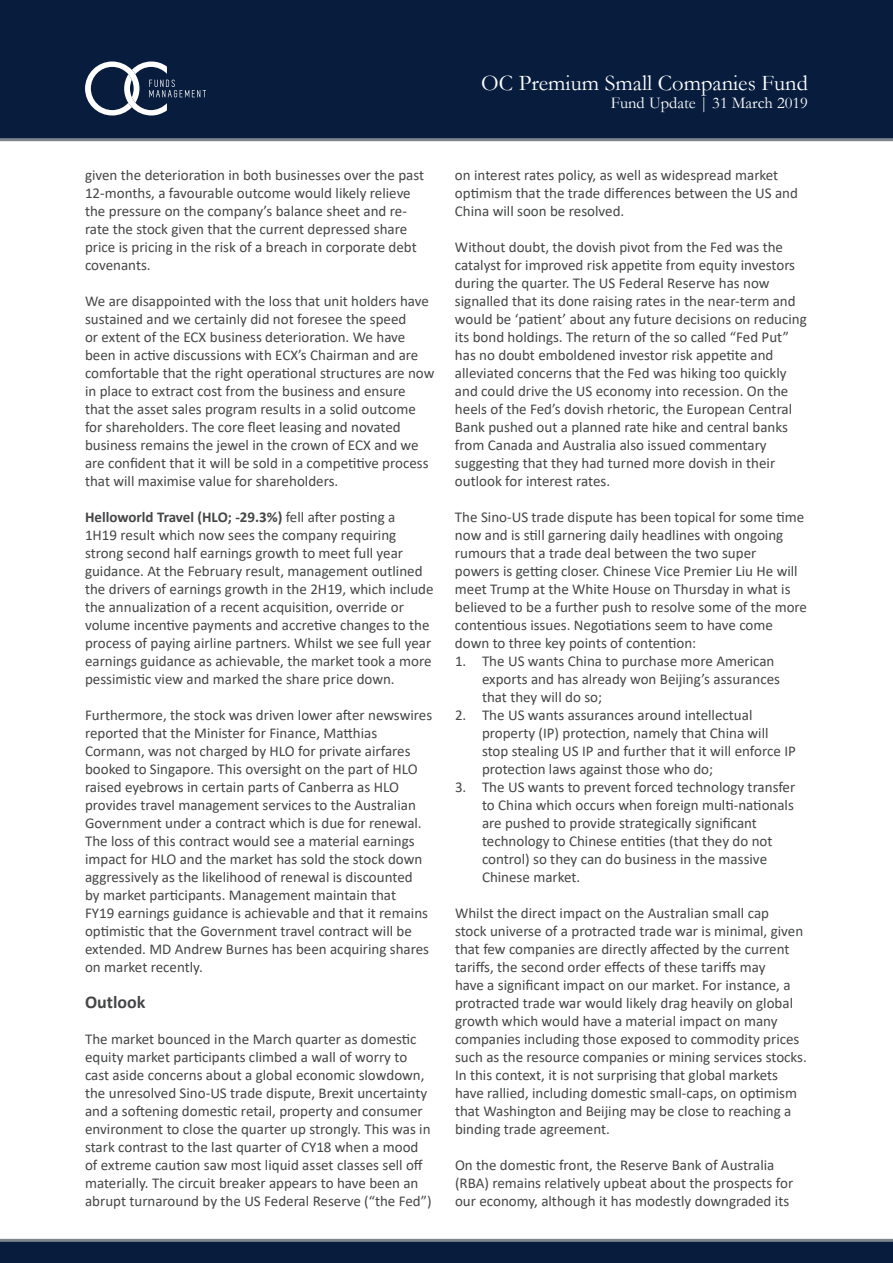
<style>
.page{position:relative;width:893px;height:1263px;background:#fff}
.page>*{position:absolute;margin:0;border:0;box-sizing:border-box;transform-origin:0 0}
.t1{font:22.5px "Garamond";color:#fff}
.t2{font:700 18px "Calibri";color:#454647}
.t3{font:16.5px "Garamond";color:#fff}
.t4{font:15px/18px "Calibri";color:#454647}
.s1{font-weight:700}
</style>
<div class="page">
<div style="left:0;top:1240px;width:893px;height:23px;background:#081d3e"></div>
<hr style="left:0;top:1239px;width:893px;height:3px;background:#7e868d">
<div style="left:0;top:0;width:893px;height:138px;background:#081d3e"></div>
<hr style="left:0;top:138px;width:893px;height:3px;background:#7e868d">
<svg style="left:85px;top:61px;width:121px;height:54px"></svg>
<h1 class="t1" style="left:481px;top:68px;width:328px">OC Premium Small Companies Fund</h1>
<p class="t3" style="left:611px;top:92px;width:199px">Fund Update | 31 March 2019</p>
<p class="t4" style="left:85px;top:166px;width:341px">given the deterioration in both businesses over the past 12-months, a favourable outcome would likely relieve the pressure on the company’s balance sheet and re&shy;rate the stock given that the current depressed share price is pricing in the risk of a breach in corporate debt covenants.</p>
<p class="t4" style="left:85px;top:292px;width:351px">We are disappointed with the loss that unit holders have sustained and we certainly did not foresee the speed<br>or extent of the ECX business deterioration. We have been in active discussions with ECX’s Chairman and are comfortable that the right operational structures are now in place to extract cost from the business and ensure<br>that the asset sales program results in a solid outcome for shareholders. The core fleet leasing and novated business remains the jewel in the crown of ECX and we are confident that it will be sold in a competitive process that will maximise value for shareholders.</p>
<p class="t4" style="left:85px;top:508px;width:350px"><span class="s1">Helloworld Travel (HLO; -29.3%)</span> fell after posting a<br>1H19 result which now sees the company requiring strong second half earnings growth to meet full year guidance. At the February result, management outlined the drivers of earnings growth in the 2H19, which include the annualization of a recent acquisition, override or volume incentive payments and accretive changes to the process of paying airline partners. Whilst we see full year earnings guidance as achievable, the market took a more pessimistic view and marked the share price down.</p>
<p class="t4" style="left:85px;top:706px;width:349px">Furthermore, the stock was driven lower after newswires reported that the Minister for Finance, Matthias Cormann, was not charged by HLO for private airfares booked to Singapore. This oversight on the part of HLO raised eyebrows in certain parts of Canberra as HLO provides travel management services to the Australian Government under a contract which is due for renewal.<br>The loss of this contract would see a material earnings impact for HLO and the market has sold the stock down aggressively as the likelihood of renewal is discounted<br>by market participants. Management maintain that<br>FY19 earnings guidance is achievable and that it remains optimistic that the Government travel contract will be extended. MD Andrew Burnes has been acquiring shares on market recently.</p>
<p class="t2" style="left:85px;top:989px;width:62px">Outlook</p>
<p class="t4" style="left:85px;top:1030px;width:348px">The market bounced in the March quarter as domestic equity market participants climbed a wall of worry to cast aside concerns about a global economic slowdown, the unresolved Sino-US trade dispute, Brexit uncertainty and a softening domestic retail, property and consumer environment to close the quarter up strongly. This was in stark contrast to the last quarter of CY18 when a mood of extreme caution saw most liquid asset classes sell off materially. The circuit breaker appears to have been an abrupt turnaround by the US Federal Reserve (“the Fed”)</p>
<p class="t4" style="left:455px;top:166px;width:345px">on interest rates policy, as well as widespread market optimism that the trade differences between the US and<br>China will soon be resolved.</p>
<p class="t4" style="left:455px;top:238px;width:353px">Without doubt, the dovish pivot from the Fed was the catalyst for improved risk appetite from equity investors during the quarter. The US Federal Reserve has now signalled that its done raising rates in the near-term and would be ‘patient’ about any future decisions on reducing its bond holdings. The return of the so called “Fed Put” has no doubt emboldened investor risk appetite and alleviated concerns that the Fed was hiking too quickly and could drive the US economy into recession. On the heels of the Fed’s dovish rhetoric, the European Central Bank pushed out a planned rate hike and central banks from Canada and Australia also issued commentary suggesting that they had turned more dovish in their outlook for interest rates.</p>
<p class="t4" style="left:455px;top:508px;width:354px">The Sino-US trade dispute has been topical for some time now and is still garnering daily headlines with ongoing rumours that a trade deal between the two super<br>powers is getting closer. Chinese Vice Premier Liu He will meet Trump at the White House on Thursday in what is believed to be a further push to resolve some of the more contentious issues. Negotiations seem to have come down to three key points of contention:</p>
<p class="t4" style="left:482px;top:652px;width:300px;text-indent:-27px">1. The US wants China to purchase more American exports and has already won Beijing’s assurances that they will do so;</p>
<p class="t4" style="left:482px;top:706px;width:315px;text-indent:-27px">2. The US wants assurances around intellectual property (IP) protection, namely that China will stop stealing US IP and further that it will enforce IP protection laws against those who do;</p>
<p class="t4" style="left:482px;top:778px;width:315px;text-indent:-27px">3. The US wants to prevent forced technology transfer to China which occurs when foreign multi-nationals are pushed to provide strategically significant technology to Chinese entities (that they do not control) so they can do business in the massive Chinese market.</p>
<p class="t4" style="left:455px;top:904px;width:353px">Whilst the direct impact on the Australian small cap<br>stock universe of a protracted trade war is minimal, given that few companies are directly affected by the current tariffs, the second order effects of these tariffs may<br>have a significant impact on our market. For instance, a protracted trade war would likely drag heavily on global growth which would have a material impact on many companies including those exposed to commodity prices such as the resource companies or mining services stocks.<br>In this context, it is not surprising that global markets have rallied, including domestic small-caps, on optimism that Washington and Beijing may be close to reaching a binding trade agreement.</p>
<p class="t4" style="left:455px;top:1156px;width:340px">On the domestic front, the Reserve Bank of Australia (RBA) remains relatively upbeat about the prospects for our economy, although it has modestly downgraded its</p>
</div>
